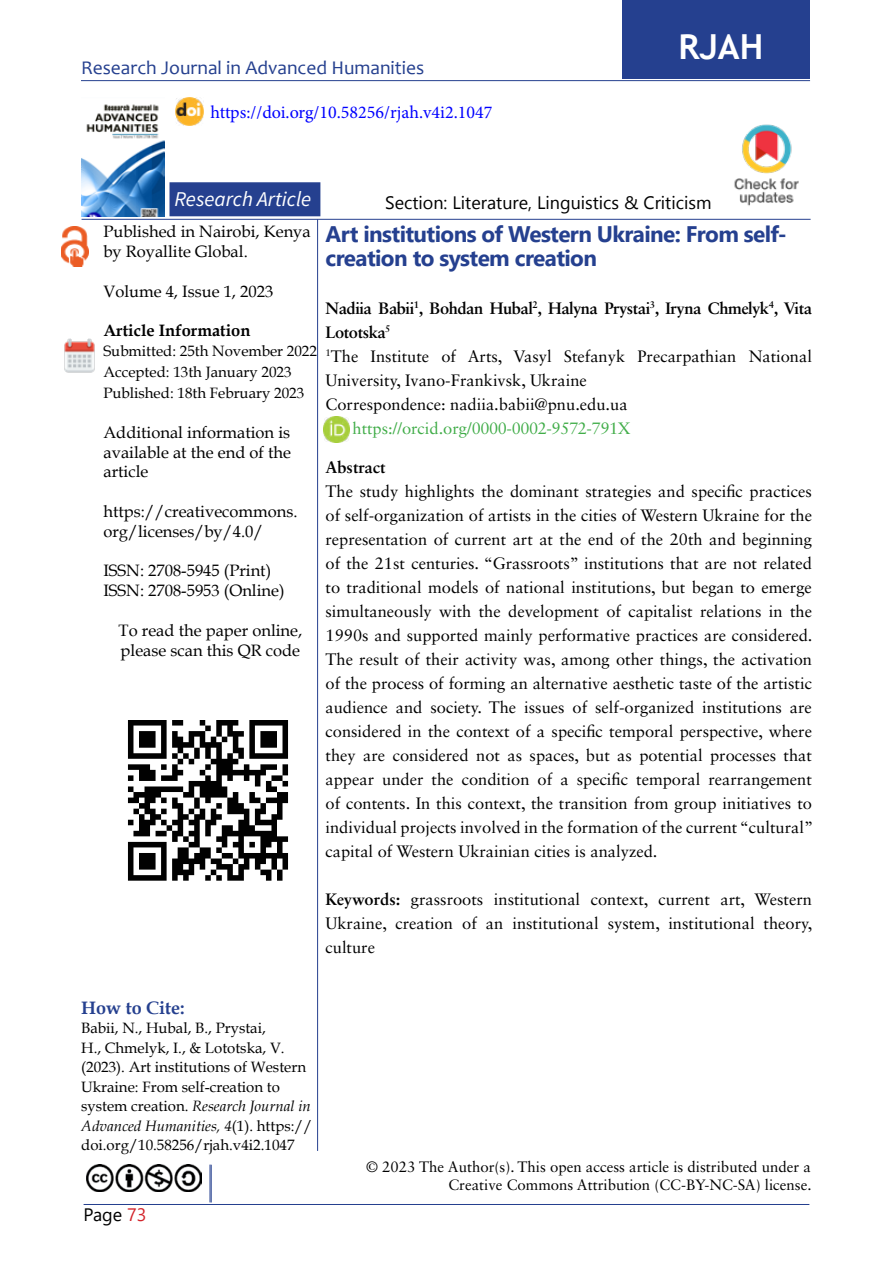
<style>
.page{position:relative;width:893px;height:1263px;background:#fff}
.page>*{position:absolute;margin:0;border:0;box-sizing:border-box;transform-origin:0 0}
.t1{font:700 34.5px "Trebuchet MS";color:#fff}
.t2{font:700 22.5px/24px "Segoe UI";letter-spacing:-.025em;color:#25408f}
.t3{font:italic 21px "Source Sans Variable";letter-spacing:.02em;color:#fff}
.t4{font:19.5px "Candara";color:#25408f}
.t5{font:18px "Gadugi";color:#000}
.t6{font:18px "Minion Pro";color:#00f}
.t7{font:700 18px "Book Antiqua";color:#25408f}
.t8{font:18px "Segoe UI";color:#000}
.t9{font:16.5px/24px "Sabon LT Std";color:#000;text-align:justify}
.t10{font:16.5px/19.8px "Book Antiqua";color:#000}
.t11{font:16.5px "Sabon LT Std";letter-spacing:-.025em;color:#41ad49}
.t12{font:700 16.5px "Book Antiqua";color:#000}
.t13{font:700 16.5px "Sabon LT Std";color:#000}
.t14{font:15px/19.5px "Book Antiqua";color:#000}
.t15{font:15px/18px "Sabon LT Std";color:#000;text-align:right}
.s1{font-weight:700}
.s2{font-style:italic}
.s3{color:#d2232a}
</style>
<div class="page">
<hr style="left:84px;top:1204px;width:725px;height:1px;background:#25408f">
<hr style="left:81px;top:80px;width:729px;height:1px;background:#25408f">
<hr style="left:211px;top:1165px;width:1px;height:37px;background:#25408f">
<img style="left:64px;top:338px;width:31px;height:35px">
<img style="left:734px;top:124px;width:65px;height:82px">
<img style="left:61px;top:227px;width:27px;height:40px">
<img style="left:82px;top:104px;width:82px;height:113px">
<div style="left:622px;top:0;width:187px;height:78px;background:#25408f"></div>
<hr style="left:317px;top:219px;width:1px;height:932px;background:#25408f">
<div style="left:169px;top:182px;width:151px;height:34px;background:#25408f;border:2px solid #25408f"></div>
<img style="left:87px;top:1164px;width:114px;height:28px">
<hr style="left:210px;top:1164px;width:1px;height:38px;background:#25408f">
<img style="left:176px;top:98px;width:27px;height:27px">
<img style="left:127px;top:720px;width:162px;height:161px">
<hr style="left:82px;top:219px;width:729px;height:1px;background:#25408f">
<img style="left:324px;top:416px;width:26px;height:26px">
<p class="t4" style="left:81px;top:56px;width:345px">Research Journal in Advanced Humanities</p>
<p class="t6" style="left:210px;top:100px;width:283px">https://doi.org/10.58256/rjah.v4i2.1047</p>
<h1 class="t1" style="left:678px;top:25px;width:86px">RJAH</h1>
<p class="t3" style="left:175px;top:186px;width:138px">Research Article</p>
<p class="t10" style="left:103px;top:221px;width:209px">Published in Nairobi, Kenya by Royallite Global.</p>
<p class="t10" style="left:103px;top:281px;width:171px">Volume 4, Issue 1, 2023</p>
<p class="t12" style="left:103px;top:319px;width:149px">Article Information</p>
<p class="t14" style="left:103px;top:340px;width:215px;line-height:21px">Submitted: 25th November 2022<br>Accepted: 13th January 2023<br>Published: 18th February 2023</p>
<p class="t10" style="left:103px;top:422px;width:189px;text-align:justify">Additional information is available at the end of the article</p>
<p class="t10" style="left:103px;top:501px;width:196px">https://creativecommons. org/licenses/by/4.0/</p>
<p class="t10" style="left:103px;top:560px;width:183px">ISSN: 2708-5945 (Print)<br>ISSN: 2708-5953 (Online)</p>
<p class="t10" style="left:119px;top:620px;width:185px">To read the paper online, please scan this QR code</p>
<p class="t5" style="left:385px;top:192px;width:328px">Section: Literature, Linguistics &amp; Criticism</p>
<h2 class="t2" style="left:325px;top:220px;width:463px">Art institutions of Western Ukraine: From self&shy;creation to system creation</h2>
<p class="t9" style="left:325px;top:296px;width:488px;text-align:left"><span class="s1">Nadiia Babii</span><sup>1</sup><span class="s1">, Bohdan Hubal</span><sup>2</sup><span class="s1">, Halyna Prystai</span><sup>3</sup><span class="s1">, Iryna Chmelyk</span><sup>4</sup><span class="s1">, Vita Lototska</span><sup>5<br></sup><sup>1</sup>The Institute of Arts, Vasyl Stefanyk Precarpathian National University, Ivano-Frankivsk, Ukraine<br>Correspondence: nadiia.babii@pnu.edu.ua</p>
<p class="t11" style="left:352px;top:418px;width:280px">https://orcid.org/0000-0002-9572-791X</p>
<p class="t13" style="left:325px;top:457px;width:61px">Abstract</p>
<p class="t9" style="left:325px;top:479px;width:489px">The study highlights the dominant strategies and specific practices of self-organization of artists in the cities of Western Ukraine for the representation of current art at the end of the 20th and beginning of the 21st centuries. “Grassroots” institutions that are not related to traditional models of national institutions, but began to emerge simultaneously with the development of capitalist relations in the 1990s and supported mainly performative practices are considered.<br>The result of their activity was, among other things, the activation of the process of forming an alternative aesthetic taste of the artistic audience and society. The issues of self-organized institutions are considered in the context of a specific temporal perspective, where they are considered not as spaces, but as potential processes that appear under the condition of a specific temporal rearrangement of contents. In this context, the transition from group initiatives to individual projects involved in the formation of the current “cultural” capital of Western Ukrainian cities is analyzed.</p>
<p class="t9" style="left:325px;top:887px;width:488px"><span class="s1">Keywords:</span> grassroots institutional context, current art, Western Ukraine, creation of an institutional system, institutional theory, culture</p>
<p class="t7" style="left:81px;top:995px;width:105px">How to Cite:</p>
<p class="t14" style="left:81px;top:1018px;width:233px">Babii, N., Hubal, B., Prystai,<br>H., Chmelyk, I., &amp; Lototska, V. (2023). Art institutions of Western Ukraine: From self-creation to system creation. <span class="s2">Research Journal in Advanced Humanities, 4</span>(1). https:// doi.org/10.58256/rjah.v4i2.1047</p>
<p class="t8" style="left:84px;top:1198px;width:64px">Page <span class="s3">73</span></p>
<p class="t15" style="left:366px;top:1157px;width:447px">© 2023 The Author(s). This open access article is distributed under a<br>Creative Commons Attribution (CC-BY-NC-SA) license.</p>
</div>
